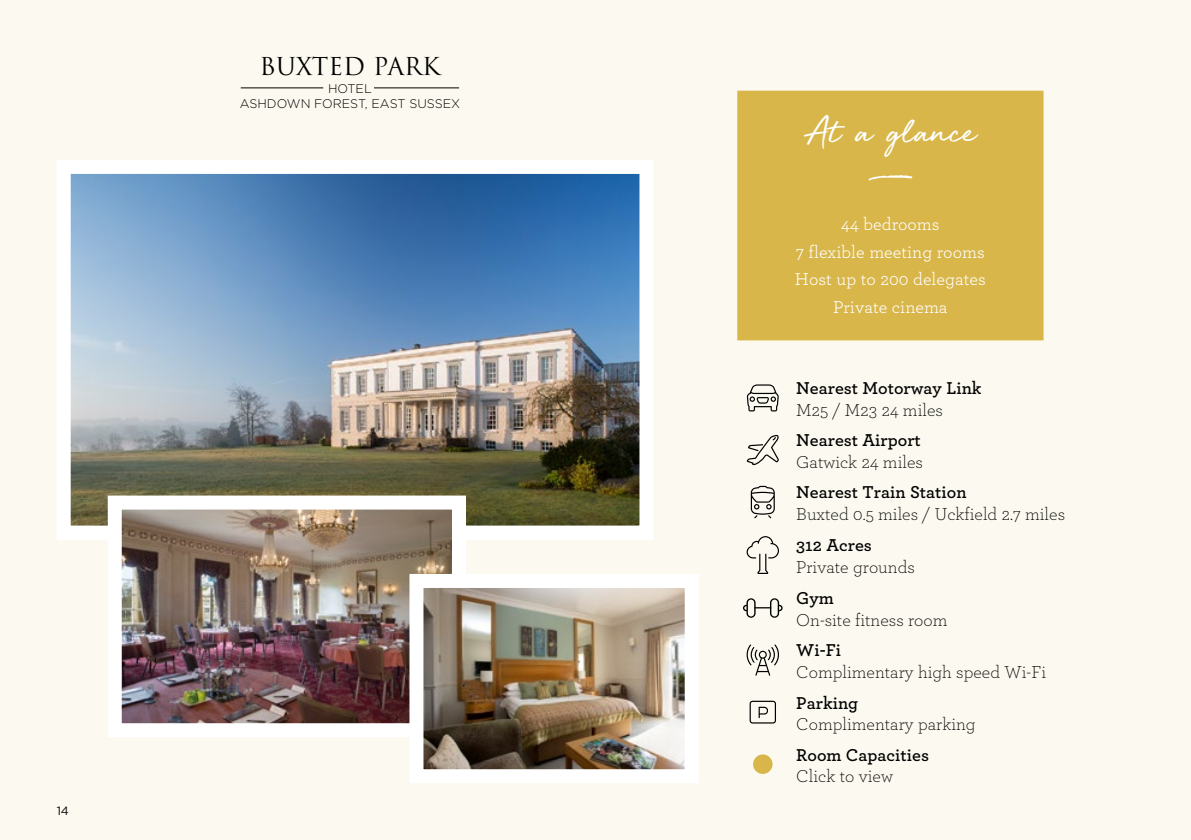
<style>
.page{position:relative;width:1191px;height:840px;background:#fff}
.page>*{position:absolute;margin:0;border:0;box-sizing:border-box;transform-origin:0 0}
.t1{font:39px "Golden Plains";color:#fff}
.t2{font:24px "Trajan Pro";color:#000}
.t3{font:300 18px "Archer Pro";color:#000}
.t4{font:600 18px "Archer Pro";color:#000}
.t5{font:18px/27.6px "Archer Pro";color:#fff;text-align:center}
.t6{font:300 12.4px/15px "Gotham";color:#000;text-align:center}
.t7{font:12px "Gotham";color:#000}
</style>
<div class="page">
<div style="left:0;top:0;width:1191px;height:839px;background:#fcfaf0"></div>
<img style="left:72px;top:175px;width:566px;height:349px">
<div style="left:57px;top:160px;width:596px;height:379px;border:14px solid #fff"></div>
<img style="left:123px;top:510px;width:328px;height:211px">
<div style="left:108px;top:495px;width:358px;height:241px;border:14px solid #fff"></div>
<hr style="left:241px;top:87px;width:82px;height:1px;background:#000">
<hr style="left:374px;top:87px;width:85px;height:1px;background:#000">
<img style="left:424px;top:588px;width:259px;height:179px">
<div style="left:409px;top:573px;width:289px;height:209px;border:14px solid #fff"></div>
<svg style="left:746px;top:384px;width:33px;height:27px"></svg>
<svg style="left:746px;top:435px;width:33px;height:30px"></svg>
<svg style="left:751px;top:485px;width:24px;height:33px"></svg>
<svg style="left:746px;top:536px;width:33px;height:37px"></svg>
<svg style="left:743px;top:598px;width:39px;height:19px"></svg>
<svg style="left:746px;top:644px;width:33px;height:31px"></svg>
<svg style="left:749px;top:700px;width:27px;height:23px"></svg>
<div style="left:753px;top:754px;width:19px;height:19px;background:#d8b649;border-radius:50%"></div>
<div style="left:737px;top:91px;width:306px;height:249px;background:#d8b649"></div>
<svg style="left:868px;top:175px;width:44px;height:5px"></svg>
<h2 class="t2" style="left:259px;top:51px;width:182px">BUXTED PARK</h2>
<p class="t6" style="left:240px;top:80px;width:222px">HOTEL<br>ASHDOWN FOREST, EAST SUSSEX</p>
<p class="t7" style="left:57px;top:803px;width:14px">14</p>
<h1 class="t1" style="left:804px;top:105px;width:174px">At a glance</h1>
<p class="t5" style="left:795px;top:209px;width:192px">44 bedrooms<br>7 flexible meeting rooms<br>Host up to 200 delegates<br>Private cinema</p>
<p class="t4" style="left:796px;top:374px;width:187px">Nearest Motorway Link</p>
<p class="t3" style="left:796px;top:398px;width:148px">M25 / M23 24 miles</p>
<p class="t4" style="left:796px;top:426px;width:126px">Nearest Airport</p>
<p class="t3" style="left:796px;top:450px;width:128px">Gatwick 24 miles</p>
<p class="t4" style="left:796px;top:478px;width:172px">Nearest Train Station</p>
<p class="t3" style="left:796px;top:502px;width:270px">Buxted 0.5 miles / Uckfield 2.7 miles</p>
<p class="t4" style="left:796px;top:531px;width:77px">312 Acres</p>
<p class="t3" style="left:796px;top:555px;width:120px">Private grounds</p>
<p class="t4" style="left:796px;top:584px;width:39px">Gym</p>
<p class="t3" style="left:796px;top:608px;width:153px">On-site fitness room</p>
<p class="t4" style="left:796px;top:636px;width:46px">Wi-Fi</p>
<p class="t3" style="left:796px;top:660px;width:251px">Complimentary high speed Wi-Fi</p>
<p class="t4" style="left:796px;top:688px;width:63px">Parking</p>
<p class="t3" style="left:796px;top:712px;width:181px">Complimentary parking</p>
<p class="t4" style="left:796px;top:740px;width:134px">Room Capacities</p>
<p class="t3" style="left:796px;top:764px;width:98px">Click to view</p>
</div>
